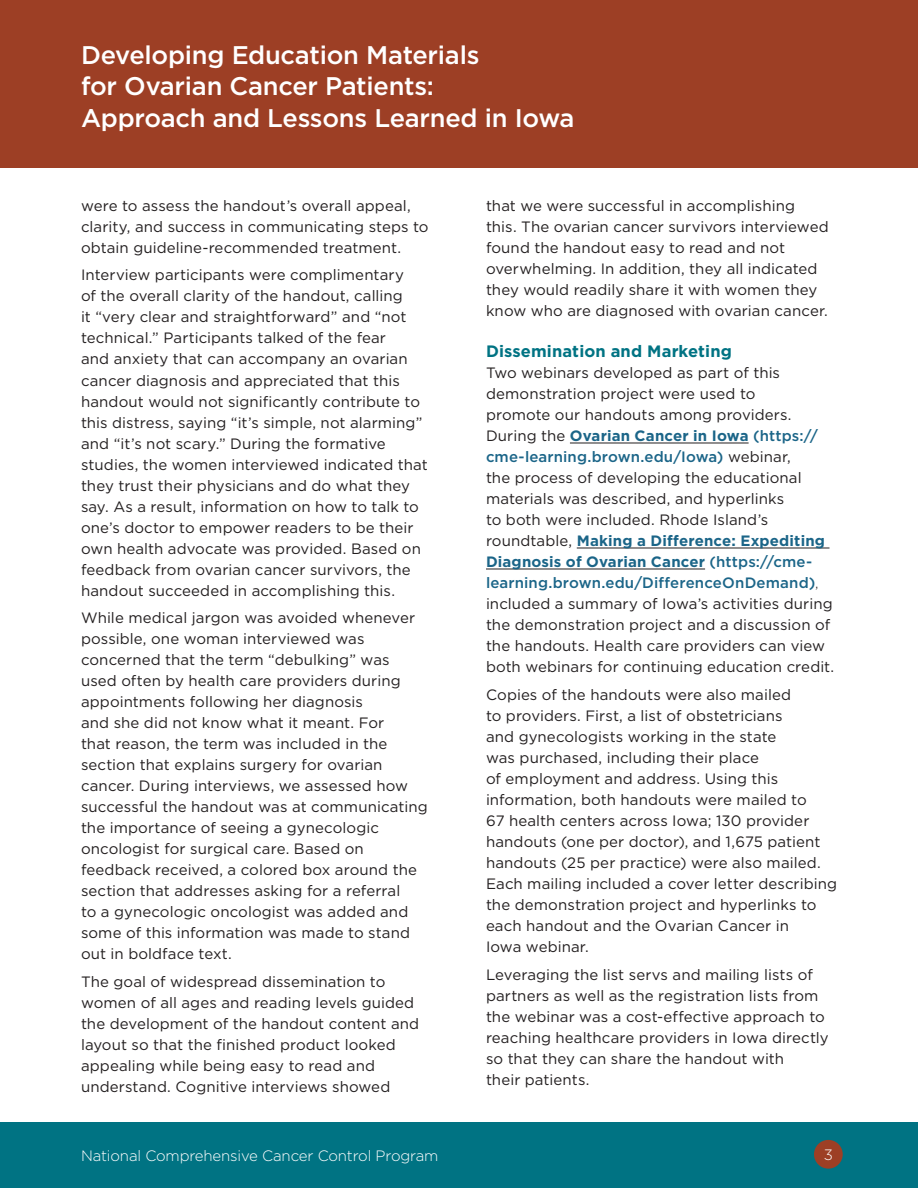
<style>
.page{position:relative;width:918px;height:1188px;background:#fff}
.page>*{position:absolute;margin:0;border:0;box-sizing:border-box;transform-origin:0 0}
.t1{font:500 25.5px/31.5px "Gotham";letter-spacing:-.01em;color:#fff}
.t2{font:700 16.5px "Gotham";letter-spacing:.005em;color:#007383}
.t3{font:15px/21px "Gotham";letter-spacing:.005em;color:#231f20}
.t4{font:300 15px "Gotham";letter-spacing:-.01em;color:#fff}
.s1{font-weight:700;color:#1b6588}
.s2{font-weight:500;color:#1b6588}
.s3{font-weight:300}
</style>
<div class="page">
<div style="left:0;top:0;width:918px;height:168px;background:#9d3f25"></div>
<div style="left:0;top:1122px;width:918px;height:66px;background:#007383"></div>
<div style="left:814px;top:1140px;width:29px;height:29px;background:#9d3f25;border-radius:50%"></div>
<hr style="left:570px;top:443px;width:179px;height:1px;background:#231f20">
<hr style="left:577px;top:548px;width:253px;height:1px;background:#231f20">
<hr style="left:486px;top:569px;width:219px;height:1px;background:#231f20">
<h1 class="t1" style="left:81px;top:39px;width:495px">Developing Education Materials<br>for Ovarian Cancer Patients:<br>Approach and Lessons Learned in Iowa</h1>
<p class="t3" style="left:81px;top:195px;width:349px">were to assess the handout’s overall appeal, clarity, and success in communicating steps to obtain guideline-recommended treatment.</p>
<p class="t3" style="left:81px;top:264px;width:348px">Interview participants were complimentary<br>of the overall clarity of the handout, calling<br>it “very clear and straightforward” and “not technical.” Participants talked of the fear<br>and anxiety that can accompany an ovarian cancer diagnosis and appreciated that this handout would not significantly contribute to this distress, saying “it’s simple, not alarming” and “it’s not scary.” During the formative studies, the women interviewed indicated that they trust their physicians and do what they say. As a result, information on how to talk to one’s doctor to empower readers to be their own health advocate was provided. Based on feedback from ovarian cancer survivors, the handout succeeded in accomplishing this.</p>
<p class="t3" style="left:81px;top:607px;width:348px">While medical jargon was avoided whenever possible, one woman interviewed was concerned that the term “debulking” was used often by health care providers during appointments following her diagnosis<br>and she did not know what it meant. For<br>that reason, the term was included in the section that explains surgery for ovarian cancer. During interviews, we assessed how successful the handout was at communicating the importance of seeing a gynecologic oncologist for surgical care. Based on feedback received, a colored box around the section that addresses asking for a referral<br>to a gynecologic oncologist was added and some of this information was made to stand out in boldface text.</p>
<p class="t3" style="left:81px;top:971px;width:340px">The goal of widespread dissemination to women of all ages and reading levels guided the development of the handout content and layout so that the finished product looked appealing while being easy to read and understand. Cognitive interviews showed</p>
<p class="t4" style="left:81px;top:1147px;width:359px">National Comprehensive Cancer Control Program</p>
<p class="t3" style="left:486px;top:195px;width:344px">that we were successful in accomplishing this. The ovarian cancer survivors interviewed found the handout easy to read and not overwhelming. In addition, they all indicated they would readily share it with women they know who are diagnosed with ovarian cancer.</p>
<h2 class="t2" style="left:486px;top:342px;width:247px">Dissemination and Marketing</h2>
<p class="t3" style="left:486px;top:362px;width:350px">Two webinars developed as part of this demonstration project were used to<br>promote our handouts among providers.<br>During the <span class="s1">Ovarian Cancer in Iowa</span> <span class="s2">(https:// cme-learning.brown.edu/Iowa)</span> webinar,<br>the process of developing the educational materials was described, and hyperlinks<br>to both were included. Rhode Island’s roundtable, <span class="s1">Making a Difference: Expediting Diagnosis of Ovarian Cancer</span> <span class="s2">(https://cme&shy;learning.brown.edu/DifferenceOnDemand)</span><span class="s3">, </span>included a summary of Iowa’s activities during the demonstration project and a discussion of the handouts. Health care providers can view both webinars for continuing education credit.</p>
<p class="t3" style="left:486px;top:684px;width:353px">Copies of the handouts were also mailed<br>to providers. First, a list of obstetricians<br>and gynecologists working in the state<br>was purchased, including their place<br>of employment and address. Using this information, both handouts were mailed to<br>67 health centers across Iowa; 130 provider handouts (one per doctor), and 1,675 patient handouts (25 per practice) were also mailed.<br>Each mailing included a cover letter describing the demonstration project and hyperlinks to each handout and the Ovarian Cancer in<br>Iowa webinar.</p>
<p class="t3" style="left:486px;top:963px;width:344px">Leveraging the list servs and mailing lists of partners as well as the registration lists from the webinar was a cost-effective approach to reaching healthcare providers in Iowa directly so that they can share the handout with<br>their patients.</p>
<p class="t4" style="left:824px;top:1145px;width:11px">3</p>
</div>
